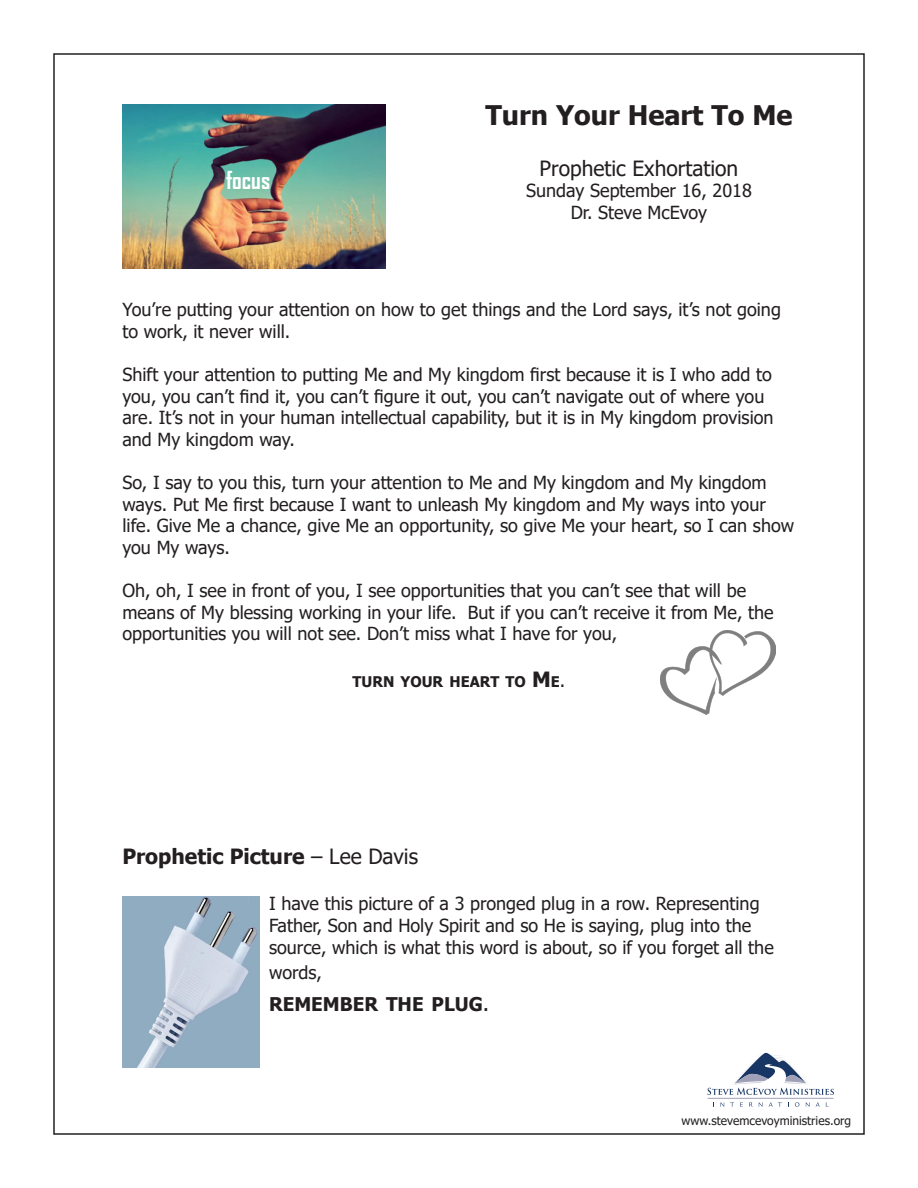
<style>
.page{position:relative;width:918px;height:1188px;background:#fff}
.page>*{position:absolute;margin:0;border:0;box-sizing:border-box;transform-origin:0 0}
.t1{font:700 27px "Tahoma";color:#231f20}
.t2{font:700 23.85px "Agency FB";color:#fff}
.t3{font:700 21px "Tahoma";color:#231f20}
.t4{font:21px "Tahoma";color:#231f20}
.t5{font:700 18.9px "Tahoma";color:#231f20}
.t6{font:18px/21.6px "Tahoma";color:#231f20}
.t7{font:700 14.7px "Tahoma";color:#231f20}
.t8{font:12px "Tahoma";color:#231f20}
.s1{font-size:21px}
.s2{font-weight:400;font-size:18px}
.s3{font-weight:400}
.s4{font-weight:400;font-size:21px}
</style>
<div class="page">
<img style="left:122px;top:105px;width:263px;height:164px">
<img style="left:122px;top:897px;width:137px;height:171px">
<img style="left:660px;top:630px;width:115px;height:85px">
<svg style="left:707px;top:1053px;width:127px;height:42px"></svg>
<svg style="left:720px;top:1102px;width:4px;height:5px"></svg>
<svg style="left:730px;top:1102px;width:4px;height:5px"></svg>
<svg style="left:749px;top:1102px;width:4px;height:5px"></svg>
<svg style="left:769px;top:1102px;width:13px;height:5px"></svg>
<svg style="left:795px;top:1102px;width:4px;height:5px"></svg>
<svg style="left:806px;top:1102px;width:4px;height:5px"></svg>
<svg style="left:816px;top:1102px;width:4px;height:5px"></svg>
<hr style="left:708px;top:1098px;width:125px;height:1px;background:#a0a1b8">
<p class="t2" style="left:226px;top:165px;width:46px">focus</p>
<p class="t1" style="left:485px;top:97px;width:309px">Turn Your Heart To Me</p>
<p class="t4" style="left:540px;top:154px;width:200px">Prophetic Exhortation</p>
<p class="t6" style="left:526px;top:181px;width:227px">Sunday September 16, 2018</p>
<p class="t6" style="left:571px;top:203px;width:138px">Dr. Steve McEvoy</p>
<p class="t6" style="left:122px;top:300px;width:660px">You’re putting your attention on how to get things and the Lord says, it’s not going to work, it never will.</p>
<p class="t6" style="left:122px;top:365px;width:653px">Shift your attention to putting Me and My kingdom first because it is I who add to you, you can’t find it, you can’t figure it out, you can’t navigate out of where you are. It’s not in your human intellectual capability, but it is in My kingdom provision and My kingdom way.</p>
<p class="t6" style="left:122px;top:473px;width:673px">So, I say to you this, turn your attention to Me and My kingdom and My kingdom ways. Put Me first because I want to unleash My kingdom and My ways into your life. Give Me a chance, give Me an opportunity, so give Me your heart, so I can show you My ways.</p>
<p class="t6" style="left:122px;top:581px;width:653px">Oh, oh, I see in front of you, I see opportunities that you can’t see that will be means of My blessing working in your life. But if you can’t receive it from Me, the opportunities you will not see. Don’t miss what I have for you,</p>
<p class="t7" style="left:353px;top:672px;width:214px">TURN YOUR HEART TO <span class="s1">M</span>E<span class="s2">.</span></p>
<p class="t3" style="left:122px;top:841px;width:297px">Prophetic Picture <span class="s3">– Lee Davis</span></p>
<p class="t6" style="left:269px;top:894px;width:506px">I have this picture of a 3 pronged plug in a row. Representing<br>Father, Son and Holy Spirit and so He is saying, plug into the source, which is what this word is about, so if you forget all the</p>
<p class="t6" style="left:269px;top:963px;width:54px">words,</p>
<p class="t5" style="left:269px;top:991px;width:222px">REMEMBER THE PLUG<span class="s4">.</span></p>
<p class="t8" style="left:682px;top:1112px;width:171px">www.stevemcevoyministries.org</p>
</div>
